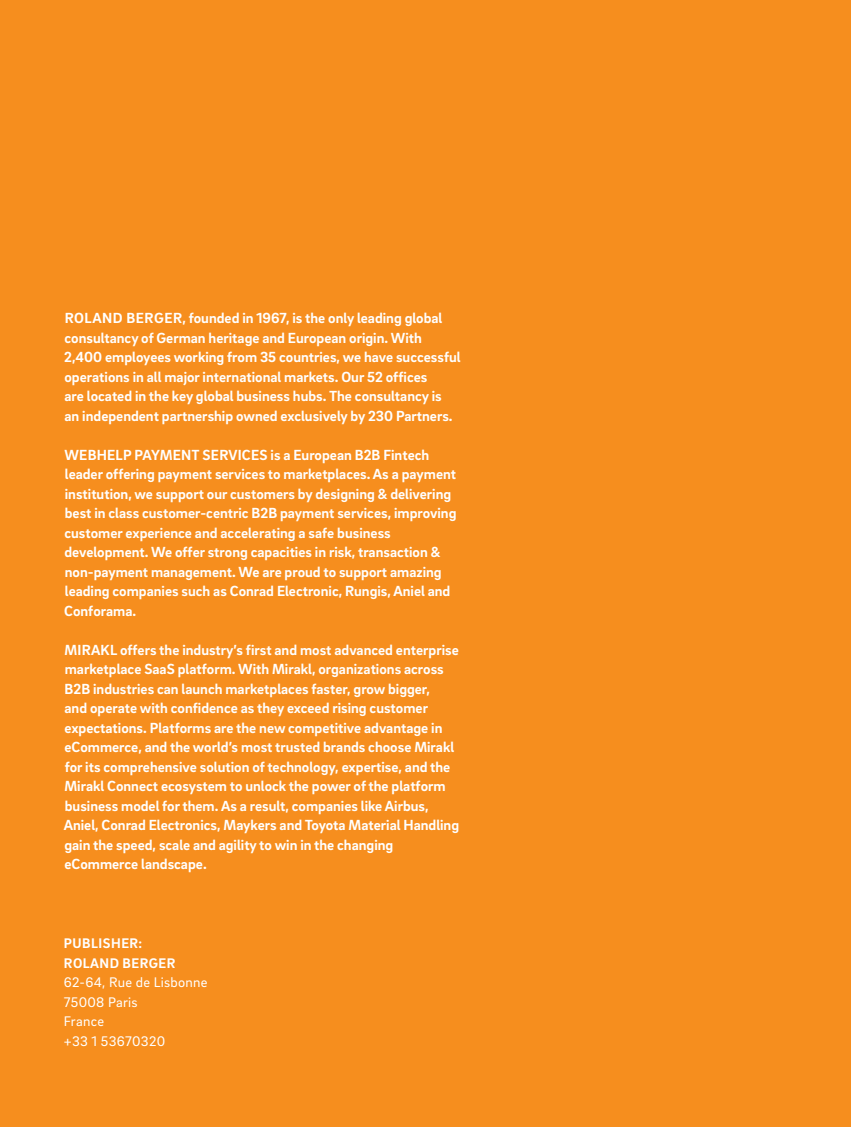
<style>
.page{position:relative;width:851px;height:1127px;background:#fff}
.page>*{position:absolute;margin:0;border:0;box-sizing:border-box;transform-origin:0 0}
.RB_FOC_Imprint_Conta{font:700 15px/19.5px "Brix Sans";color:#fff}
.t1{font:14.25px "Brix Sans";letter-spacing:.02em;color:#fff}
.t2{font:700 14.25px "Brix Sans";letter-spacing:.035em;color:#fff}
</style>
<div class="page">
<div style="left:0;top:0;width:850px;height:1127px;background:#f68e1e"></div>
<p class="RB_FOC_Imprint_Conta" style="left:64px;top:308px;width:398px">ROLAND BERGER, founded in 1967, is the only leading global consultancy of German heritage and European origin. With 2,400 employees working from 35 countries, we have successful operations in all major international markets. Our 52 offices<br>are located in the key global business hubs. The consultancy is<br>an independent partnership owned exclusively by 230 Partners.</p>
<p class="RB_FOC_Imprint_Conta" style="left:64px;top:444px;width:393px">WEBHELP PAYMENT SERVICES is a European B2B Fintech leader offering payment services to marketplaces. As a payment institution, we support our customers by designing &amp; delivering best in class customer-centric B2B payment services, improving customer experience and accelerating a safe business development. We offer strong capacities in risk, transaction &amp; non-payment management. We are proud to support amazing leading companies such as Conrad Electronic, Rungis, Aniel and Conforama.</p>
<p class="RB_FOC_Imprint_Conta" style="left:64px;top:639px;width:397px">MIRAKL offers the industry’s first and most advanced enterprise marketplace SaaS platform. With Mirakl, organizations across B2B industries can launch marketplaces faster, grow bigger,<br>and operate with confidence as they exceed rising customer expectations. Platforms are the new competitive advantage in eCommerce, and the world’s most trusted brands choose Mirakl for its comprehensive solution of technology, expertise, and the Mirakl Connect ecosystem to unlock the power of the platform business model for them. As a result, companies like Airbus, Aniel, Conrad Electronics, Maykers and Toyota Material Handling gain the speed, scale and agility to win in the changing eCommerce landscape.</p>
<p class="t2" style="left:64px;top:934px;width:80px">PUBLISHER:</p>
<p class="t2" style="left:64px;top:953px;width:113px">ROLAND BERGER</p>
<p class="t1" style="left:64px;top:973px;width:145px">62-64, Rue de Lisbonne</p>
<p class="t1" style="left:64px;top:993px;width:75px">75008 Paris</p>
<p class="t1" style="left:64px;top:1012px;width:42px">France</p>
<p class="t1" style="left:64px;top:1032px;width:103px">+33 1 53670320</p>
</div>
